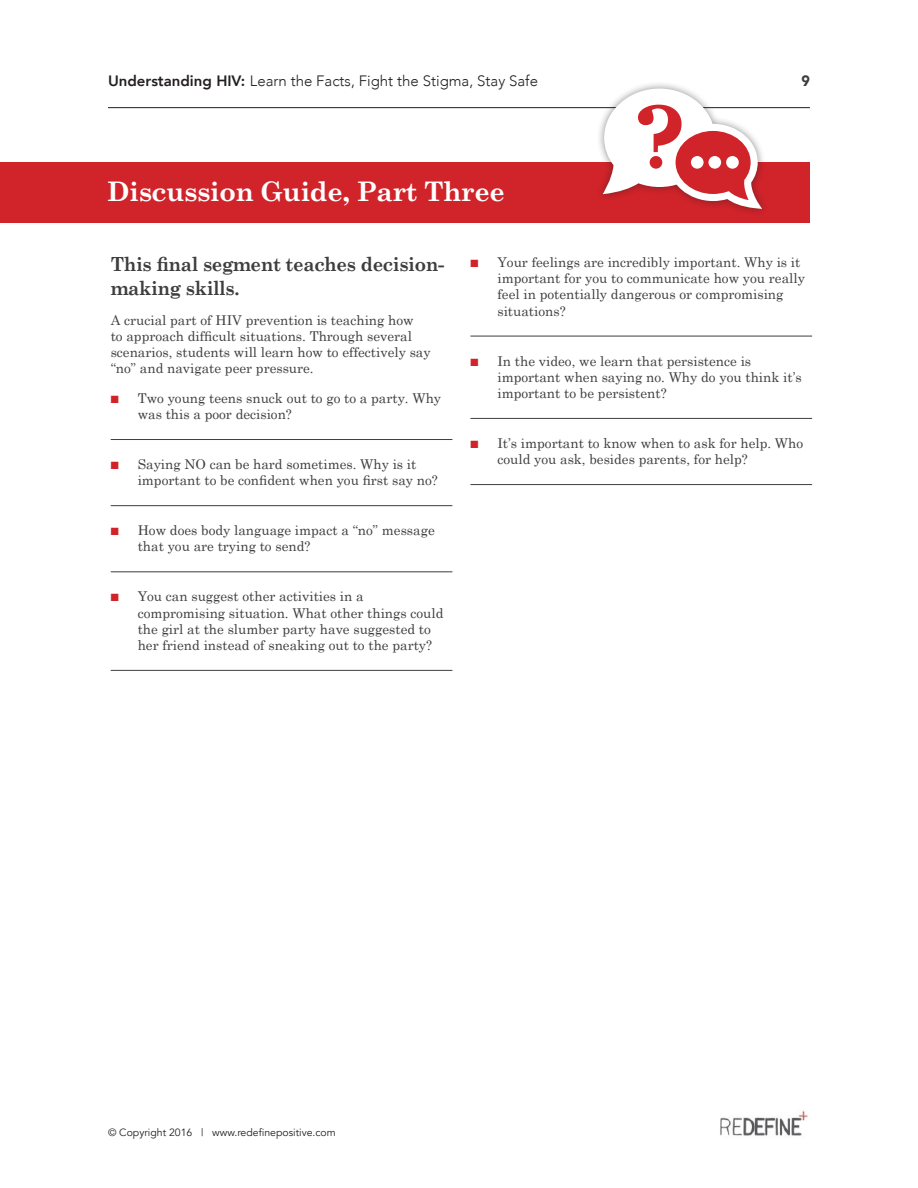
<style>
.page{position:relative;width:918px;height:1188px;background:#fff}
.page>*{position:absolute;margin:0;border:0;box-sizing:border-box;transform-origin:0 0}
.t1{font:700 27px "Century Schoolbook";letter-spacing:-.02em;color:#fff}
.t2{font:700 19.5px/23.4px "Century Schoolbook";letter-spacing:-.02em;color:#3e3e3f;scale:.95 1}
.t3{font:300 15px "Avenir";color:#231f20}
.t4{font:900 15px "Avenir";color:#3e3e3f;scale:.95 1}
.t5{font:13.5px/16.2px "Century Schoolbook";color:#3e3e3f}
.t6{font:10.5px "Avenir";color:#231f20}
.s1{font-weight:800}
.s2{color:#d1232a}
</style>
<div class="page">
<hr style="left:108px;top:107px;width:702px;height:1px;background:#231f20">
<img style="left:720px;top:1109px;width:88px;height:27px">
<div style="left:0;top:162px;width:810px;height:60px;background:#d1232a"></div>
<hr style="left:111px;top:439px;width:341px;height:1px;background:#3e3e3f">
<hr style="left:111px;top:505px;width:341px;height:1px;background:#3e3e3f">
<hr style="left:111px;top:572px;width:341px;height:1px;background:#3e3e3f">
<hr style="left:111px;top:670px;width:341px;height:1px;background:#3e3e3f">
<hr style="left:470px;top:336px;width:342px;height:1px;background:#3e3e3f">
<hr style="left:470px;top:418px;width:342px;height:1px;background:#3e3e3f">
<hr style="left:470px;top:484px;width:342px;height:1px;background:#3e3e3f">
<div style="left:595px;top:80px;width:174px;height:136px;background:#231f20;opacity:.5"></div>
<svg style="left:603px;top:89px;width:159px;height:120px"></svg>
<div style="left:708px;top:156px;width:13px;height:13px;background:#fff;border-radius:50%"></div>
<div style="left:726px;top:156px;width:13px;height:13px;background:#fff;border-radius:50%"></div>
<div style="left:691px;top:156px;width:13px;height:13px;background:#fff;border-radius:50%"></div>
<div style="left:650px;top:156px;width:12px;height:13px;background:#d1232a;border-radius:50%"></div>
<p class="t3" style="left:108px;top:71px;width:432px"><span class="s1">Understanding HIV:</span> Learn the Facts, Fight the Stigma, Stay Safe</p>
<h1 class="t1" style="left:107px;top:175px;width:399px">Discussion Guide, Part Three</h1>
<p class="t4" style="left:802px;top:71px;width:10px">9</p>
<h2 class="t2" style="left:111px;top:252px;width:353px">This final segment teaches decision&shy;making skills.</h2>
<p class="t5" style="left:111px;top:311px;width:322px">A crucial part of HIV prevention is teaching how<br>to approach difficult situations. Through several scenarios, students will learn how to effectively say “no” and navigate peer pressure.</p>
<p class="t5" style="left:138px;top:390px;width:305px;text-indent:-27px"><span class="s2">■</span> Two young teens snuck out to go to a party. Why was this a poor decision?</p>
<p class="t5" style="left:138px;top:456px;width:302px;text-indent:-27px"><span class="s2">■</span> Saying NO can be hard sometimes. Why is it important to be confident when you first say no?</p>
<p class="t5" style="left:138px;top:522px;width:299px;text-indent:-27px"><span class="s2">■</span> How does body language impact a “no” message that you are trying to send?</p>
<p class="t5" style="left:138px;top:588px;width:307px;text-indent:-27px"><span class="s2">■</span> You can suggest other activities in a compromising situation. What other things could the girl at the slumber party have suggested to her friend instead of sneaking out to the party?</p>
<p class="t5" style="left:497px;top:254px;width:309px;text-indent:-27px"><span class="s2">■</span> Your feelings are incredibly important. Why is it important for you to communicate how you really feel in potentially dangerous or compromising situations?</p>
<p class="t5" style="left:497px;top:352px;width:306px;text-indent:-27px"><span class="s2">■</span> In the video, we learn that persistence is important when saying no. Why do you think it’s important to be persistent?</p>
<p class="t5" style="left:497px;top:435px;width:307px;text-indent:-27px"><span class="s2">■</span> It’s important to know when to ask for help. Who could you ask, besides parents, for help?</p>
<p class="t6" style="left:108px;top:1126px;width:229px">© Copyright 2016 | www.redefinepositive.com</p>
</div>
